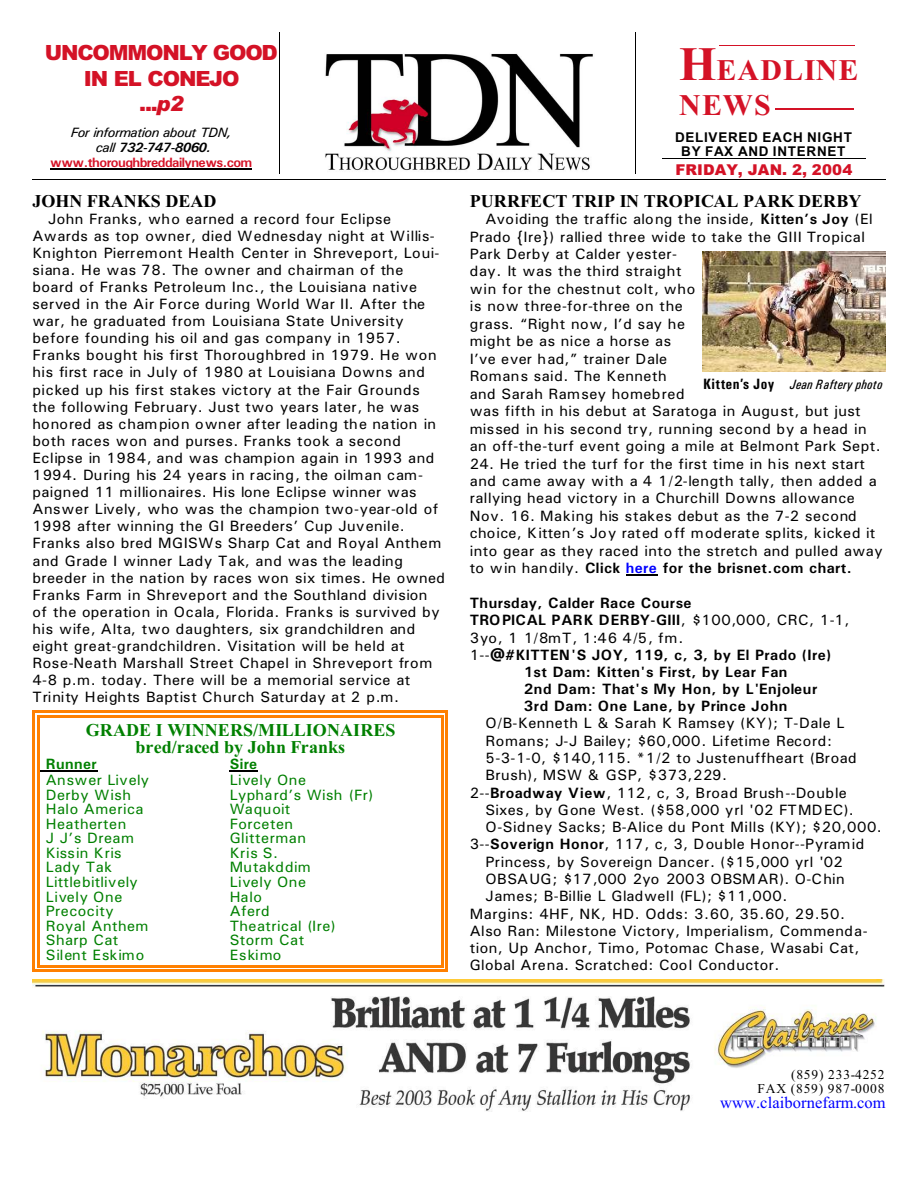
<style>
.page{position:relative;width:918px;height:1188px;background:#fff}
.page>*{position:absolute;margin:0;border:0;box-sizing:border-box;transform-origin:0 0}
.t1{font:700 30px/34.5px "Times New Roman";letter-spacing:.035em;color:#d41226}
.t2{font:900 21px/25.2px "Arial";letter-spacing:-.055em;color:#d41226;text-align:center}
.t3{font:700 18px/17.4px "Times New Roman";letter-spacing:.005em;color:#008000;text-align:center}
.t4{font:700 18px "Times New Roman";letter-spacing:.005em;color:#000}
.t5{font:16.5px "Times New Roman";letter-spacing:.005em;color:#00f}
.t6{font:15px/17.1px "Univers";letter-spacing:.03em;color:#000}
.t7{font:15px "Univers";letter-spacing:.03em;color:#008000}
.t8{font:700 15px "Univers";letter-spacing:.03em;color:#000}
.t9{font:15px "Univers";letter-spacing:.01em;color:#000}
.t10{font:15px "Univers";letter-spacing:.01em;color:#008000}
.t11{font:700 15px "Univers";letter-spacing:.01em;color:#000}
.t12{font:15px "Univers";letter-spacing:.06em;color:#000}
.t13{font:900 15px "Arial";letter-spacing:.01em;color:#d41226}
.t14{font:15px "Univers";letter-spacing:.06em;color:#008000}
.t15{font:700 15px "Univers";letter-spacing:.03em;color:#008000}
.t16{font:700 13.5px/15px "Univers";letter-spacing:-.04em;color:#d41226;text-align:center}
.t17{font:700 13.5px/13.8px "Arial";letter-spacing:.055em;color:#000;text-align:center}
.t18{font:13.5px/14.1px "Times New Roman";letter-spacing:.06em;color:#000;text-align:right}
.t19{font:italic 13.5px "Univers Condensed";letter-spacing:.015em;color:#000}
.s1{font-style:italic}
.s2{font-size:48px}
.s3{font-weight:400;font-style:italic;color:#000}
.s4{font-style:italic;color:#000}
.s5{font-weight:700}
.s6{font-weight:700;color:#00f}
.s7{font-weight:400}
.s8{font-weight:700;font-style:normal;font-size:15px}
</style>
<div class="page">
<img style="left:325px;top:53px;width:268px;height:118px">
<hr style="left:50px;top:169px;width:201px;height:1px;background:#000">
<hr style="left:662px;top:158px;width:204px;height:1px;background:#000">
<hr style="left:719px;top:45px;width:136px;height:1px;background:#d41226">
<hr style="left:776px;top:109px;width:78px;height:1px;background:#d41226">
<hr style="left:32px;top:179px;width:853px;height:1px;background:#000">
<hr style="left:280px;top:32px;width:1px;height:142px;background:#000">
<hr style="left:635px;top:32px;width:1px;height:142px;background:#000">
<img style="left:32px;top:979px;width:852px;height:133px">
<hr style="left:41px;top:771px;width:57px;height:1px;background:#000">
<svg style="left:230px;top:771px;width:28px;height:1px"></svg>
<hr style="left:37px;top:715px;width:2px;height:253px;background:#ff8000">
<hr style="left:441px;top:715px;width:3px;height:253px;background:#ff8000">
<hr style="left:37px;top:715px;width:407px;height:2px;background:#ff8000">
<hr style="left:37px;top:965px;width:407px;height:3px;background:#ff8000">
<hr style="left:32px;top:710px;width:3px;height:262px;background:#ff8000">
<hr style="left:445px;top:710px;width:3px;height:262px;background:#ff8000">
<hr style="left:32px;top:710px;width:416px;height:3px;background:#ff8000">
<hr style="left:32px;top:969px;width:416px;height:3px;background:#ff8000">
<img style="left:703px;top:252px;width:183px;height:120px">
<hr style="left:626px;top:575px;width:32px;height:1px;background:#000">
<h2 class="t2" style="left:45px;top:42px;width:235px">UNCOMMONLY GOOD<br>IN EL CONEJO<br>...<span class="s1">p2</span></h2>
<h1 class="t1" style="left:679px;top:56px;width:181px"><span class="s2">H</span>EADLINE<br>NEWS</h1>
<p class="t16" style="left:50px;top:126px;width:204px"><span class="s3">For information about TDN,<br>call</span> <span class="s4">732-747-8060. </span>www.thoroughbreddailynews.com</p>
<p class="t17" style="left:675px;top:132px;width:178px">DELIVERED EACH NIGHT<br>BY FAX AND INTERNET</p>
<p class="t13" style="left:675px;top:165px;width:179px">FRIDAY, JAN. 2, 2004</p>
<p class="t4" style="left:32px;top:195px;width:185px">JOHN FRANKS DEAD</p>
<p class="t6" style="left:32px;top:211px;width:414px;text-indent:16px">John Franks, who earned a record four Eclipse Awards as top owner, died Wednesday night at Willis-Knighton Pierremont Health Center in Shreveport, Loui&shy;siana. He was 78. The owner and chairman of the board of Franks Petroleum Inc., the Louisiana native served in the Air Force during World War II. After the war, he graduated from Louisiana State University before founding his oil and gas company in 1957.<br>Franks bought his first Thoroughbred in 1979. He won his first race in July of 1980 at Louisiana Downs and picked up his first stakes victory at the Fair Grounds the following February. Just two years later, he was honored as champion owner after leading the nation in both races won and purses. Franks took a second Eclipse in 1984, and was champion again in 1993 and 1994. During his 24 years in racing, the oilman cam&shy;paigned 11 millionaires. His lone Eclipse winner was Answer Lively, who was the champion two-year-old of 1998 after winning the GI Breeders’ Cup Juvenile.<br>Franks also bred MGISWs Sharp Cat and Royal Anthem and Grade I winner Lady Tak, and was the leading breeder in the nation by races won six times. He owned Franks Farm in Shreveport and the Southland division of the operation in Ocala, Florida. Franks is survived by his wife, Alta, two daughters, six grandchildren and eight great-grandchildren. Visitation will be held at Rose-Neath Marshall Street Chapel in Shreveport from 4-8 p.m. today. There will be a memorial service at Trinity Heights Baptist Church Saturday at 2 p.m.</p>
<p class="t3" style="left:86px;top:723px;width:311px">GRADE I WINNERS/MILLIONAIRES bred/raced by John Franks</p>
<p class="t15" style="left:46px;top:759px;width:52px">Runner</p>
<p class="t15" style="left:230px;top:759px;width:29px">Sire</p>
<p class="t10" style="left:46px;top:775px;width:105px">Answer Lively</p>
<p class="t7" style="left:230px;top:775px;width:78px">Lively One</p>
<p class="t7" style="left:46px;top:789px;width:87px">Derby Wish</p>
<p class="t7" style="left:230px;top:789px;width:145px">Lyphard’s Wish (Fr)</p>
<p class="t7" style="left:46px;top:804px;width:99px">Halo America</p>
<p class="t10" style="left:230px;top:804px;width:62px">Waquoit</p>
<p class="t7" style="left:46px;top:818px;width:82px">Heatherten</p>
<p class="t7" style="left:230px;top:818px;width:65px">Forceten</p>
<p class="t7" style="left:46px;top:833px;width:90px">J J’s Dream</p>
<p class="t7" style="left:230px;top:833px;width:78px">Glitterman</p>
<p class="t10" style="left:46px;top:848px;width:77px">Kissin Kris</p>
<p class="t7" style="left:230px;top:848px;width:50px">Kris S.</p>
<p class="t7" style="left:46px;top:862px;width:68px">Lady Tak</p>
<p class="t10" style="left:230px;top:862px;width:83px">Mutakddim</p>
<p class="t10" style="left:46px;top:877px;width:93px">Littlebitlively</p>
<p class="t7" style="left:230px;top:877px;width:78px">Lively One</p>
<p class="t7" style="left:46px;top:891px;width:78px">Lively One</p>
<p class="t7" style="left:230px;top:891px;width:34px">Halo</p>
<p class="t7" style="left:46px;top:906px;width:69px">Precocity</p>
<p class="t7" style="left:230px;top:906px;width:41px">Aferd</p>
<p class="t7" style="left:46px;top:920px;width:104px">Royal Anthem</p>
<p class="t7" style="left:230px;top:920px;width:108px">Theatrical (Ire)</p>
<p class="t7" style="left:46px;top:935px;width:74px">Sharp Cat</p>
<p class="t7" style="left:230px;top:935px;width:76px">Storm Cat</p>
<p class="t14" style="left:46px;top:950px;width:100px">Silent Eskimo</p>
<p class="t7" style="left:230px;top:950px;width:53px">Eskimo</p>
<p class="t4" style="left:470px;top:195px;width:393px">PURRFECT TRIP IN TROPICAL PARK DERBY</p>
<p class="t6" style="left:470px;top:212px;width:412px;text-indent:16px">Avoiding the traffic along the inside, <span class="s5">Kitten’s Joy</span> (El Prado {Ire}) rallied three wide to take the GIII Tropical Park Derby at Calder yester-<br>day. It was the third straight<br>win for the chestnut colt, who<br>is now three-for-three on the<br>grass. “Right now, I’d say he<br>might be as nice a horse as<br>I’ve ever had,” trainer Dale<br>Romans said. The Kenneth<br>and Sarah Ramsey homebred<br>was fifth in his debut at Saratoga in August, but just missed in his second try, running second by a head in an off-the-turf event going a mile at Belmont Park Sept.</p>
<p class="t6" style="left:470px;top:456px;width:414px">24. He tried the turf for the first time in his next start and came away with a 4 1/2-length tally, then added a rallying head victory in a Churchill Downs allowance Nov. 16. Making his stakes debut as the 7-2 second choice, Kitten’s Joy rated off moderate splits, kicked it into gear as they raced into the stretch and pulled away to win handily. <span class="s5">Click</span> <span class="s6">here</span> <span class="s5">for the brisnet.com chart.</span></p>
<p class="t8" style="left:470px;top:598px;width:223px">Thursday, Calder Race Course</p>
<p class="t11" style="left:470px;top:615px;width:381px">TROPICAL PARK DERBY-GIII<span class="s7">, $100,000, CRC, 1-1,</span></p>
<p class="t12" style="left:470px;top:632px;width:215px">3yo, 1 1/8mT, 1:46 4/5, fm.</p>
<p class="t8" style="left:470px;top:650px;width:363px"><span class="s7">1--</span>@#KITTEN'S JOY, 119, c, 3, by El Prado (Ire)</p>
<p class="t8" style="left:524px;top:667px;width:265px">1st Dam: Kitten's First, by Lear Fan</p>
<p class="t8" style="left:524px;top:684px;width:295px">2nd Dam: That's My Hon, by L'Enjoleur</p>
<p class="t8" style="left:524px;top:701px;width:265px">3rd Dam: One Lane, by Prince John</p>
<p class="t6" style="left:485px;top:716px;width:361px">O/B-Kenneth L &amp; Sarah K Ramsey (KY); T-Dale L</p>
<p class="t6" style="left:485px;top:733px;width:348px">Romans; J-J Bailey; $60,000. Lifetime Record:</p>
<p class="t6" style="left:485px;top:751px;width:373px">5-3-1-0, $140,115. *1/2 to Justenuffheart (Broad</p>
<p class="t6" style="left:485px;top:768px;width:243px">Brush), MSW &amp; GSP, $373,229.</p>
<p class="t9" style="left:470px;top:787px;width:379px">2--<span class="s5">Broadway View</span>, 112, c, 3, Broad Brush--Double</p>
<p class="t6" style="left:485px;top:802px;width:370px">Sixes, by Gone West. ($58,000 yrl '02 FTMDEC).</p>
<p class="t6" style="left:485px;top:820px;width:398px">O-Sidney Sacks; B-Alice du Pont Mills (KY); $20,000.</p>
<p class="t9" style="left:470px;top:839px;width:396px">3--<span class="s5">Soverign Honor</span>, 117, c, 3, Double Honor--Pyramid</p>
<p class="t6" style="left:485px;top:854px;width:359px">Princess, by Sovereign Dancer. ($15,000 yrl '02</p>
<p class="t9" style="left:485px;top:874px;width:361px">OBSAUG; $17,000 2yo 2003 OBSMAR). O-Chin</p>
<p class="t6" style="left:485px;top:889px;width:303px">James; B-Billie L Gladwell (FL); $11,000.</p>
<p class="t6" style="left:470px;top:906px;width:377px">Margins: 4HF, NK, HD. Odds: 3.60, 35.60, 29.50.</p>
<p class="t6" style="left:470px;top:923px;width:399px">Also Ran: Milestone Victory, Imperialism, Commenda-</p>
<p class="t6" style="left:470px;top:941px;width:391px">tion, Up Anchor, Timo, Potomac Chase, Wasabi Cat,</p>
<p class="t6" style="left:470px;top:958px;width:311px">Global Arena. Scratched: Cool Conductor.</p>
<p class="t19" style="left:703px;top:380px;width:181px"><span class="s8">Kitten’s Joy</span> Jean Raftery photo</p>
<p class="t18" style="left:758px;top:1069px;width:128px">(859) 233-4252<br>FAX (859) 987-0008</p>
<p class="t5" style="left:720px;top:1097px;width:167px">www.claibornefarm.com</p>
</div>
